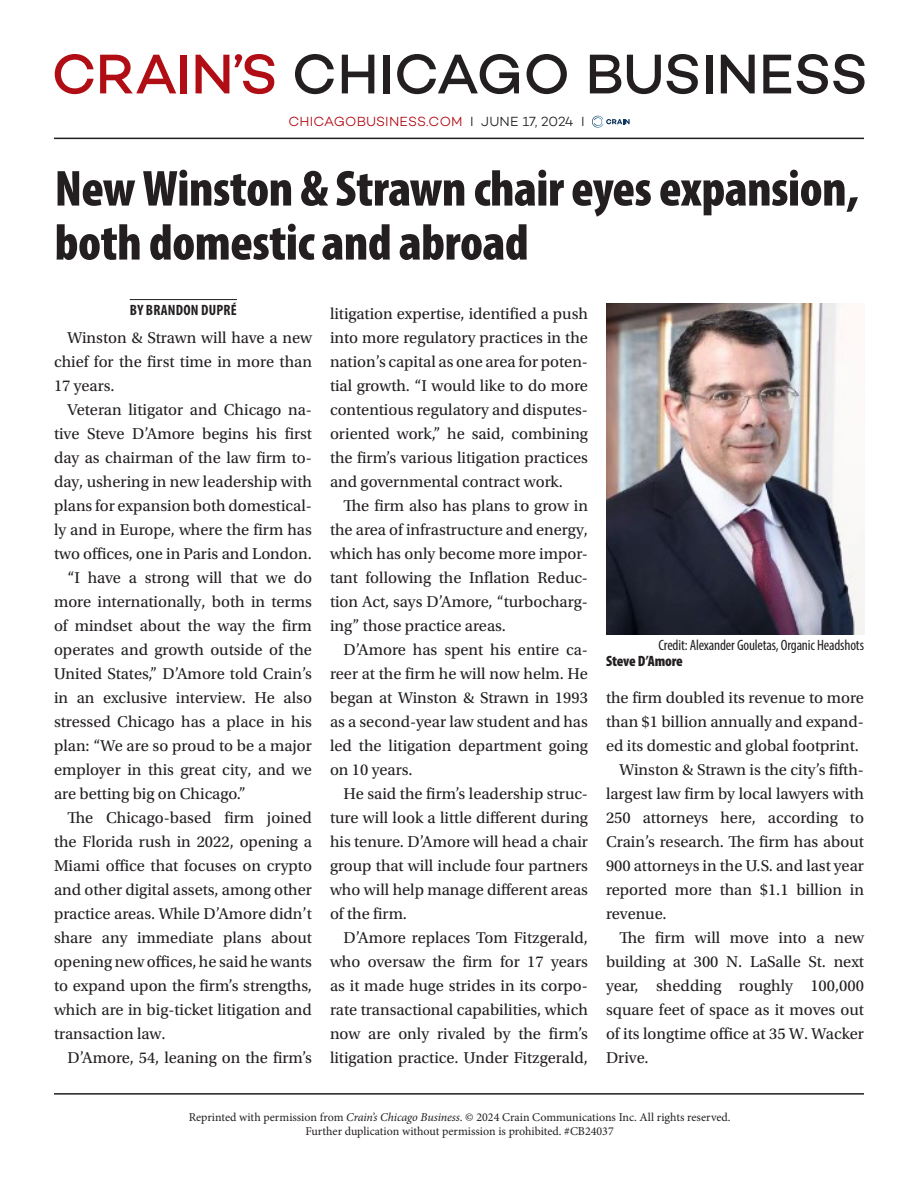
<style>
.page{position:relative;width:918px;height:1188px;background:#fff}
.page>*{position:absolute;margin:0;border:0;box-sizing:border-box;transform-origin:0 0}
.t1{font:900 condensed 51px/54px "Myriad Pro";letter-spacing:-.01em;color:#231f20}
.t2{font:16.5px/24px "Utopia Std";color:#231f20;text-align:justify}
.t3{font:condensed 15px "Myriad Pro";letter-spacing:-.01em;color:#231f20}
.t4{font:700 condensed 15px "Myriad Pro";letter-spacing:.015em;color:#231f20}
.t5{font:900 condensed 15px "Myriad Pro";letter-spacing:-.01em;color:#231f20}
.t6{font:13.5px "Campton Light DEMO";letter-spacing:.01em;color:#b00d15}
.t7{font:12px/14.4px "Minion Pro";color:#231f20;text-align:center}
.s1{color:#231f20}
.s2{font-style:italic}
</style>
<div class="page">
<img style="left:606px;top:303px;width:259px;height:331px">
<hr style="left:130px;top:299px;width:107px;height:1px;background:#231f20">
<svg style="left:592px;top:116px;width:38px;height:12px"></svg>
<hr style="left:54px;top:138px;width:810px;height:1px;background:#231f20">
<hr style="left:54px;top:1093px;width:810px;height:2px;background:#231f20">
<svg style="left:55px;top:54px;width:39px;height:40px"></svg>
<svg style="left:100px;top:55px;width:76px;height:38px"></svg>
<div style="left:181px;top:55px;width:6px;height:38px;background:#b00d15"></div>
<svg style="left:196px;top:54px;width:78px;height:40px"></svg>
<svg style="left:295px;top:54px;width:39px;height:40px"></svg>
<svg style="left:342px;top:55px;width:32px;height:38px"></svg>
<div style="left:384px;top:55px;width:6px;height:38px;background:#231f20"></div>
<svg style="left:397px;top:54px;width:122px;height:40px"></svg>
<svg style="left:527px;top:54px;width:40px;height:40px"></svg>
<svg style="left:590px;top:55px;width:31px;height:38px"></svg>
<svg style="left:627px;top:55px;width:34px;height:39px"></svg>
<svg style="left:667px;top:54px;width:31px;height:40px"></svg>
<div style="left:706px;top:55px;width:6px;height:38px;background:#231f20"></div>
<svg style="left:721px;top:55px;width:34px;height:38px"></svg>
<svg style="left:763px;top:55px;width:28px;height:38px"></svg>
<svg style="left:797px;top:54px;width:68px;height:40px"></svg>
<p class="t6" style="left:288px;top:114px;width:298px">CHICAGOBUSINESS.COM <span class="s1">I JUNE 17, 2024 I</span></p>
<h1 class="t1" style="left:55px;top:160px;width:806px">New Winston &amp; Strawn chair eyes expansion, both domestic and abroad</h1>
<p class="t4" style="left:130px;top:301px;width:108px">BY BRANDON DUPRÉ</p>
<p class="t2" style="left:54px;top:326px;width:260px;text-indent:14px">Winston &amp; Strawn will have a new chief for the first time in more than 17 years.</p>
<p class="t2" style="left:68px;top:398px;width:246px">Veteran litigator and Chicago na-</p>
<p class="t2" style="left:54px;top:422px;width:259px">tive Steve D’Amore begins his first</p>
<p class="t2" style="left:54px;top:446px;width:259px">day as chairman of the law firm to-</p>
<p class="t2" style="left:54px;top:470px;width:260px">day, ushering in new leadership with</p>
<p class="t2" style="left:54px;top:494px;width:259px">plans for expansion both domestical-</p>
<p class="t2" style="left:54px;top:518px;width:259px">ly and in Europe, where the firm has</p>
<p class="t2" style="left:54px;top:542px;width:260px">two offices, one in Paris and London.</p>
<p class="t2" style="left:68px;top:566px;width:246px">“I have a strong will that we do</p>
<p class="t2" style="left:54px;top:590px;width:259px">more internationally, both in terms</p>
<p class="t2" style="left:54px;top:614px;width:259px">of mindset about the way the firm</p>
<p class="t2" style="left:54px;top:638px;width:259px">operates and growth outside of the</p>
<p class="t2" style="left:54px;top:662px;width:259px">United States,” D’Amore told Crain’s</p>
<p class="t2" style="left:54px;top:686px;width:260px">in an exclusive interview. He also</p>
<p class="t2" style="left:54px;top:710px;width:260px">stressed Chicago has a place in his</p>
<p class="t2" style="left:54px;top:734px;width:260px">plan: “We are so proud to be a major</p>
<p class="t2" style="left:54px;top:758px;width:259px">employer in this great city, and we</p>
<p class="t2" style="left:54px;top:782px;width:193px">are betting big on Chicago.”</p>
<p class="t2" style="left:68px;top:806px;width:246px">The Chicago-based firm joined</p>
<p class="t2" style="left:54px;top:830px;width:259px">the Florida rush in 2022, opening a</p>
<p class="t2" style="left:54px;top:854px;width:259px">Miami office that focuses on crypto</p>
<p class="t2" style="left:54px;top:878px;width:260px">and other digital assets, among other</p>
<p class="t2" style="left:54px;top:902px;width:259px">practice areas. While D’Amore didn’t</p>
<p class="t2" style="left:54px;top:926px;width:260px">share any immediate plans about</p>
<p class="t2" style="left:54px;top:950px;width:259px">opening new offices, he said he wants</p>
<p class="t2" style="left:54px;top:974px;width:260px">to expand upon the firm’s strengths,</p>
<p class="t2" style="left:54px;top:998px;width:259px">which are in big-ticket litigation and</p>
<p class="t2" style="left:54px;top:1022px;width:113px">transaction law.</p>
<p class="t2" style="left:68px;top:1046px;width:246px">D’Amore, 54, leaning on the firm’s</p>
<p class="t2" style="left:330px;top:302px;width:260px">litigation expertise, identified a push into more regulatory practices in the nation’s capital as one area for poten&shy;tial growth. “I would like to do more contentious regulatory and disputes&shy;oriented work,” he said, combining the firm’s various litigation practices and governmental contract work.</p>
<p class="t2" style="left:330px;top:494px;width:260px;text-indent:14px">The firm also has plans to grow in the area of infrastructure and energy, which has only become more impor&shy;tant following the Inflation Reduc&shy;tion Act, says D’Amore, “turbocharg&shy;ing” those practice areas.</p>
<p class="t2" style="left:330px;top:638px;width:260px;text-indent:14px">D’Amore has spent his entire ca&shy;reer at the firm he will now helm. He began at Winston &amp; Strawn in 1993 as a second-year law student and has led the litigation department going on 10 years.</p>
<p class="t2" style="left:330px;top:782px;width:260px;text-indent:14px">He said the firm’s leadership struc&shy;ture will look a little different during his tenure. D’Amore will head a chair group that will include four partners who will help manage different areas of the firm.</p>
<p class="t2" style="left:330px;top:926px;width:260px;text-indent:14px">D’Amore replaces Tom Fitzgerald, who oversaw the firm for 17 years as it made huge strides in its corpo&shy;rate transactional capabilities, which now are only rivaled by the firm’s litigation practice. Under Fitzgerald,</p>
<p class="t3" style="left:659px;top:636px;width:207px">Credit: Alexander Gouletas, Organic Headshots</p>
<p class="t5" style="left:606px;top:651px;width:78px">Steve D’Amore</p>
<p class="t2" style="left:606px;top:686px;width:259px">the firm doubled its revenue to more</p>
<p class="t2" style="left:606px;top:710px;width:259px">than $1 billion annually and expand-</p>
<p class="t2" style="left:606px;top:734px;width:254px">ed its domestic and global footprint.</p>
<p class="t2" style="left:620px;top:758px;width:246px">Winston &amp; Strawn is the city’s fifth-</p>
<p class="t2" style="left:606px;top:782px;width:259px">largest law firm by local lawyers with</p>
<p class="t2" style="left:606px;top:806px;width:259px">250 attorneys here, according to</p>
<p class="t2" style="left:606px;top:830px;width:259px">Crain’s research. The firm has about</p>
<p class="t2" style="left:606px;top:854px;width:260px">900 attorneys in the U.S. and last year</p>
<p class="t2" style="left:606px;top:878px;width:260px">reported more than $1.1 billion in</p>
<p class="t2" style="left:606px;top:902px;width:62px">revenue.</p>
<p class="t2" style="left:620px;top:926px;width:246px">The firm will move into a new</p>
<p class="t2" style="left:606px;top:950px;width:259px">building at 300 N. LaSalle St. next</p>
<p class="t2" style="left:606px;top:974px;width:260px">year, shedding roughly 100,000</p>
<p class="t2" style="left:606px;top:998px;width:260px">square feet of space as it moves out</p>
<p class="t2" style="left:606px;top:1022px;width:259px">of its longtime office at 35 W. Wacker</p>
<p class="t2" style="left:606px;top:1046px;width:44px">Drive.</p>
<p class="t7" style="left:189px;top:1110px;width:543px">Reprinted with permission from <span class="s2">Crain’s Chicago Business</span>. © 2024 Crain Communications Inc. All rights reserved.<br>Further duplication without permission is prohibited. #CB24037</p>
</div>
